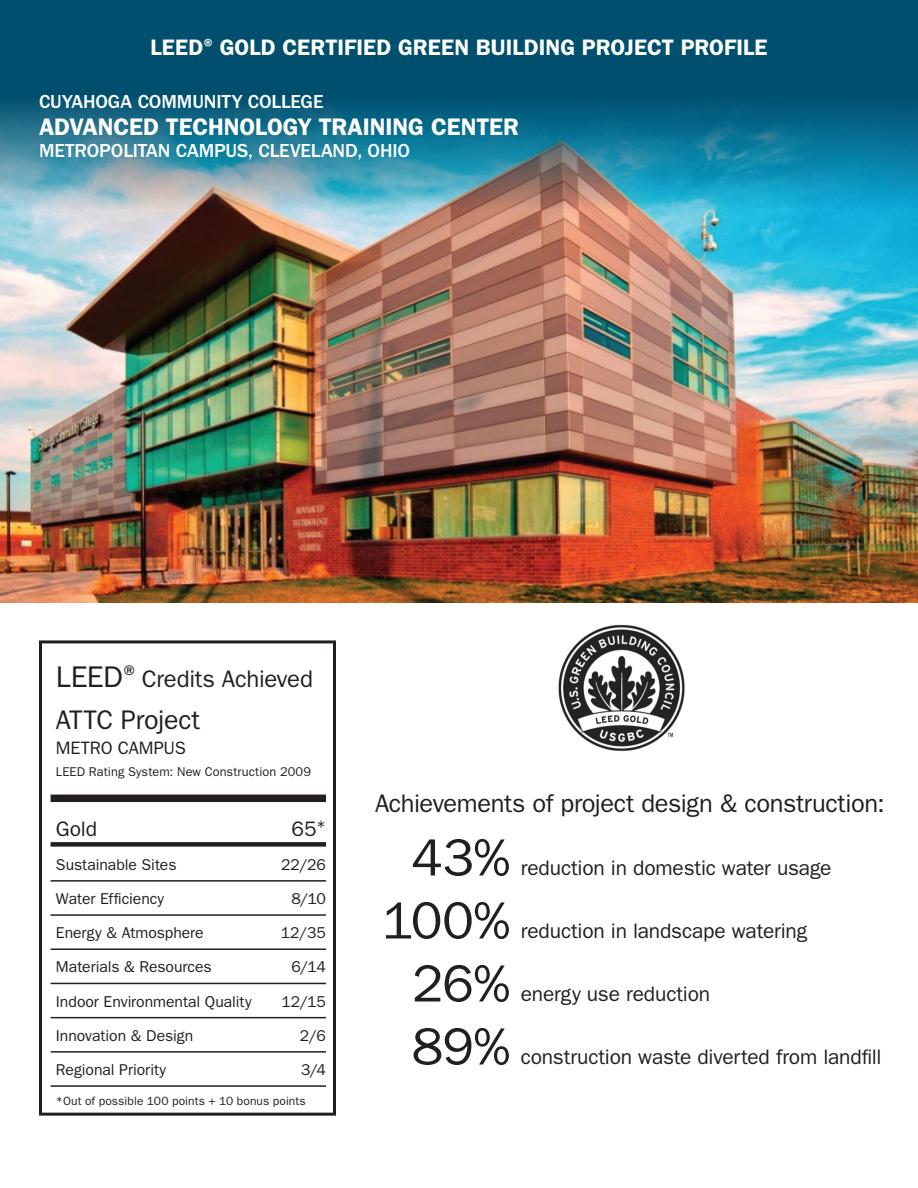
<style>
.page{position:relative;width:918px;height:1188px;background:#fff}
.page>*{position:absolute;margin:0;border:0;box-sizing:border-box;transform-origin:0 0}
.Achievements_Para{font:52.5px "ITC Franklin Gothic Std";letter-spacing:-.015em;color:#231f20}
.Credit_Box_Location{font:27px "ITC Franklin Gothic Std";letter-spacing:-.01em;color:#231f20}
.Achievements_Title_H{font:25.5px "ITC Franklin Gothic Std";letter-spacing:-.015em;color:#231f20}
.LEED_Title_Building{font:600 24px "ITC Franklin Gothic Std";letter-spacing:-.005em;color:#fff}
.LEED_Credit_Box_Titl{font:24px "ITC Franklin Gothic Std";letter-spacing:-.01em;color:#231f20}
.LEED_Title_H1{font:600 22.5px "ITC Franklin Gothic Std";color:#fff}
.Achievements_Para-2{font:21px "ITC Franklin Gothic Std";letter-spacing:-.01em;color:#231f20}
.Credit_Box_Gold_Info{font:21px "ITC Franklin Gothic Std";letter-spacing:-.01em;color:#231f20}
.LEED_Subtitle_Locati{font:500 19.5px "ITC Franklin Gothic Std";letter-spacing:-.005em;color:#fff}
.Credit_Box_Campus_H2{font:18px "ITC Franklin Gothic Std";letter-spacing:-.005em;color:#231f20}
.Credit_Box_Sustainab{font:15.75px "ITC Franklin Gothic Std";letter-spacing:-.005em;color:#231f20}
.Credit_Box_System_Ty{font:12.75px "ITC Franklin Gothic Std";letter-spacing:.01em;color:#231f20}
.Credit_Box_Asterisk{font:12px "ITC Franklin Gothic Std";letter-spacing:.005em;color:#231f20}
.s1{font-size:30px}
</style>
<div class="page">
<div style="left:0;top:0;width:918px;height:94px;background:#014f6e"></div>
<img style="left:0;top:209px;width:918px;height:394px">
<div style="left:39px;top:640px;width:297px;height:476px;border:3px solid #231f20"></div>
<div style="left:51px;top:795px;width:275px;height:7px;background:#231f20"></div>
<div style="left:51px;top:842px;width:275px;height:5px;background:#231f20"></div>
<hr style="left:51px;top:880px;width:275px;height:2px;background:#231f20">
<hr style="left:51px;top:914px;width:275px;height:2px;background:#231f20">
<hr style="left:51px;top:949px;width:275px;height:1px;background:#231f20">
<hr style="left:51px;top:983px;width:275px;height:1px;background:#231f20">
<hr style="left:51px;top:1017px;width:275px;height:1px;background:#231f20">
<hr style="left:51px;top:1051px;width:275px;height:2px;background:#231f20">
<hr style="left:51px;top:1085px;width:275px;height:2px;background:#231f20">
<img style="left:558px;top:624px;width:127px;height:127px">
<img style="left:0;top:94px;width:918px;height:115px">
<h1 class="LEED_Title_H1" style="left:151px;top:34px;width:618px">LEED<sup>®</sup> GOLD CERTIFIED GREEN BUILDING PROJECT PROFILE</h1>
<p class="LEED_Subtitle_Locati" style="left:39px;top:90px;width:286px">CUYAHOGA COMMUNITY COLLEGE</p>
<p class="LEED_Title_Building" style="left:39px;top:112px;width:481px">ADVANCED TECHNOLOGY TRAINING CENTER</p>
<p class="LEED_Subtitle_Locati" style="left:39px;top:140px;width:373px">METROPOLITAN CAMPUS, CLEVELAND, OHIO</p>
<h1 class="LEED_Credit_Box_Titl" style="left:56px;top:665px;width:259px"><span class="s1">LEED</span>® Credits Achieved</h1>
<h1 class="Credit_Box_Location" style="left:56px;top:704px;width:146px">ATTC Project</h1>
<h2 class="Credit_Box_Campus_H2" style="left:56px;top:737px;width:131px">METRO CAMPUS</h2>
<p class="Credit_Box_System_Ty" style="left:56px;top:765px;width:257px">LEED Rating System: New Construction 2009</p>
<p class="Credit_Box_Gold_Info" style="left:56px;top:817px;width:43px">Gold</p>
<p class="Credit_Box_Gold_Info" style="left:292px;top:817px;width:36px">65<sup>*</sup></p>
<p class="Credit_Box_Sustainab" style="left:56px;top:855px;width:122px">Sustainable Sites</p>
<p class="Credit_Box_Sustainab" style="left:281px;top:855px;width:46px">22/26</p>
<p class="Credit_Box_Sustainab" style="left:56px;top:890px;width:110px">Water Efficiency</p>
<p class="Credit_Box_Sustainab" style="left:291px;top:890px;width:36px">8/10</p>
<p class="Credit_Box_Sustainab" style="left:56px;top:924px;width:149px">Energy &amp; Atmosphere</p>
<p class="Credit_Box_Sustainab" style="left:281px;top:924px;width:47px">12/35</p>
<p class="Credit_Box_Sustainab" style="left:56px;top:958px;width:157px">Materials &amp; Resources</p>
<p class="Credit_Box_Sustainab" style="left:291px;top:958px;width:36px">6/14</p>
<p class="Credit_Box_Sustainab" style="left:56px;top:992px;width:197px">Indoor Environmental Quality</p>
<p class="Credit_Box_Sustainab" style="left:281px;top:992px;width:46px">12/15</p>
<p class="Credit_Box_Sustainab" style="left:56px;top:1026px;width:139px">Innovation &amp; Design</p>
<p class="Credit_Box_Sustainab" style="left:300px;top:1026px;width:28px">2/6</p>
<p class="Credit_Box_Sustainab" style="left:56px;top:1061px;width:112px">Regional Priority</p>
<p class="Credit_Box_Sustainab" style="left:301px;top:1061px;width:26px">3/4</p>
<p class="Credit_Box_Asterisk" style="left:56px;top:1094px;width:251px">*Out of possible 100 points + 10 bonus points</p>
<h1 class="Achievements_Title_H" style="left:375px;top:789px;width:511px">Achievements of project design &amp; construction:</h1>
<p class="Achievements_Para" style="left:411px;top:828px;width:101px">43%</p>
<p class="Achievements_Para-2" style="left:521px;top:856px;width:312px">reduction in domestic water usage</p>
<p class="Achievements_Para" style="left:382px;top:891px;width:130px">100%</p>
<p class="Achievements_Para" style="left:412px;top:954px;width:100px">26%</p>
<p class="Achievements_Para" style="left:412px;top:1017px;width:100px">89%</p>
<p class="Achievements_Para-2" style="left:521px;top:919px;width:288px">reduction in landscape watering</p>
<p class="Achievements_Para-2" style="left:521px;top:982px;width:191px">energy use reduction</p>
<p class="Achievements_Para-2" style="left:521px;top:1045px;width:362px">construction waste diverted from landfill</p>
</div>
